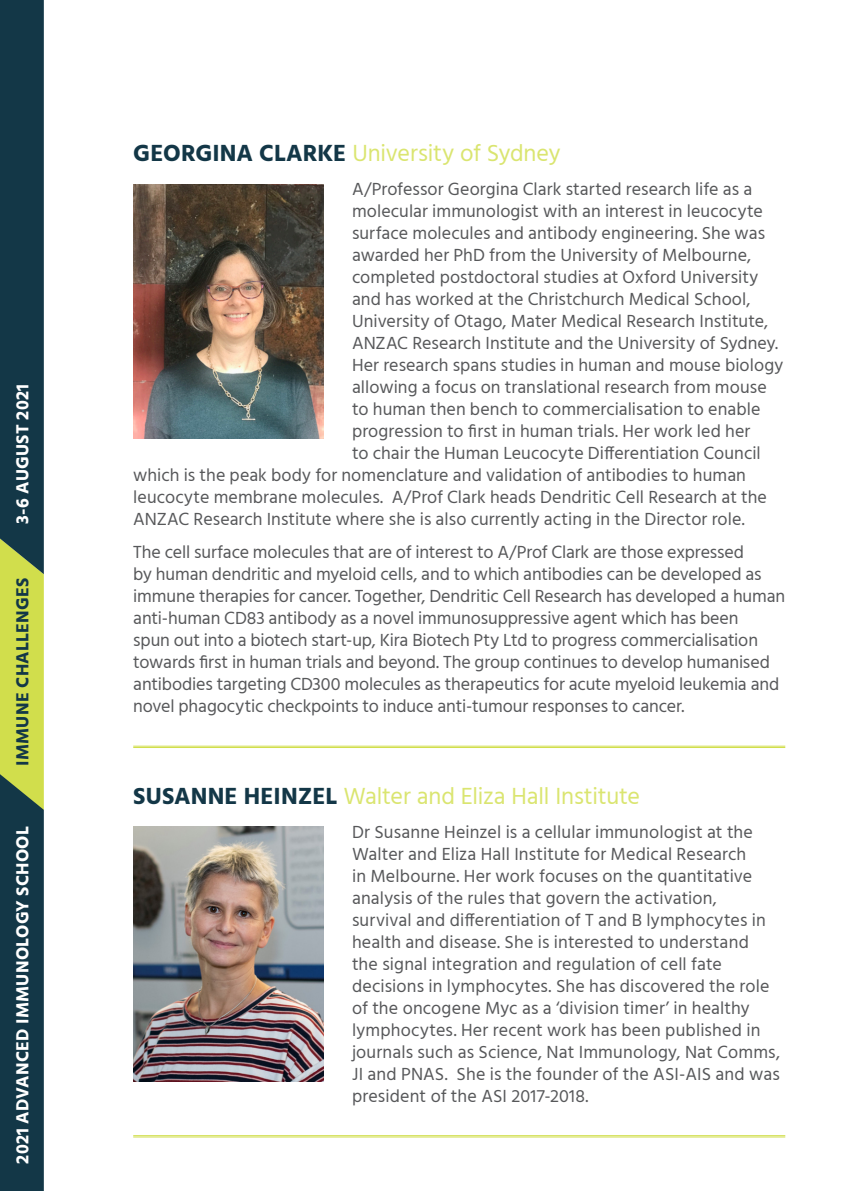
<style>
.page{position:relative;width:842px;height:1191px;background:#fff}
.page>*{position:absolute;margin:0;border:0;box-sizing:border-box;transform-origin:0 0}
.Sub_Heading{font:24px "Hind";letter-spacing:-.005em;color:#dae570}
.Body_Copy{font:18px/22px "Hind";color:#57585a}
.t1{font:700 18px "Hind";letter-spacing:.015em;color:#fff}
.t2{font:700 18px "Hind";letter-spacing:.015em;color:#133747}
.s1{font-weight:700;color:#133747}
</style>
<div class="page">
<svg style="left:0;top:0;width:44px;height:1191px;background:#395848"></svg>
<hr style="left:133px;top:745px;width:652px;height:1px;background:#d1de4c">
<hr style="left:133px;top:747px;width:652px;height:1px;background:#d1de4c">
<img style="left:133px;top:184px;width:191px;height:255px">
<hr style="left:133px;top:1135px;width:652px;height:1px;background:#d1de4c">
<hr style="left:133px;top:1136px;width:652px;height:1px;background:#d1de4c">
<img style="left:133px;top:827px;width:191px;height:254px">
<p class="t1" style="left:12px;top:524px;width:142px;rotate:-90deg">3-6 AUGUST 2021</p>
<p class="t2" style="left:12px;top:766px;width:189px;rotate:-90deg">IMMUNE CHALLENGES</p>
<p class="t1" style="left:12px;top:1163px;width:339px;rotate:-90deg">2021 ADVANCED IMMUNOLOGY SCHOOL</p>
<p class="Sub_Heading" style="left:133px;top:137px;width:429px"><span class="s1">GEORGINA CLARKE</span> University of Sydney</p>
<p class="Body_Copy" style="left:352px;top:179px;width:402px">A/Professor Georgina Clark started research life as a</p>
<p class="Body_Copy" style="left:352px;top:201px;width:412px">molecular immunologist with an interest in leucocyte</p>
<p class="Body_Copy" style="left:352px;top:223px;width:415px">surface molecules and antibody engineering. She was</p>
<p class="Body_Copy" style="left:352px;top:245px;width:401px">awarded her PhD from the University of Melbourne,</p>
<p class="Body_Copy" style="left:352px;top:267px;width:408px">completed postdoctoral studies at Oxford University</p>
<p class="Body_Copy" style="left:352px;top:289px;width:400px">and has worked at the Christchurch Medical School,</p>
<p class="Body_Copy" style="left:352px;top:311px;width:418px">University of Otago, Mater Medical Research Institute,</p>
<p class="Body_Copy" style="left:352px;top:333px;width:428px">ANZAC Research Institute and the University of Sydney.</p>
<p class="Body_Copy" style="left:352px;top:355px;width:433px">Her research spans studies in human and mouse biology</p>
<p class="Body_Copy" style="left:352px;top:377px;width:416px">allowing a focus on translational research from mouse</p>
<p class="Body_Copy" style="left:352px;top:399px;width:410px">to human then bench to commercialisation to enable</p>
<p class="Body_Copy" style="left:352px;top:421px;width:400px">progression to first in human trials. Her work led her</p>
<p class="Body_Copy" style="left:352px;top:443px;width:410px">to chair the Human Leucocyte Differentiation Council</p>
<p class="Body_Copy" style="left:133px;top:465px;width:614px">which is the peak body for nomenclature and validation of antibodies to human</p>
<p class="Body_Copy" style="left:133px;top:487px;width:635px">leucocyte membrane molecules. A/Prof Clark heads Dendritic Cell Research at the</p>
<p class="Body_Copy" style="left:133px;top:509px;width:613px">ANZAC Research Institute where she is also currently acting in the Director role.</p>
<p class="Body_Copy" style="left:133px;top:542px;width:653px">The cell surface molecules that are of interest to A/Prof Clark are those expressed<br>by human dendritic and myeloid cells, and to which antibodies can be developed as immune therapies for cancer. Together, Dendritic Cell Research has developed a human anti-human CD83 antibody as a novel immunosuppressive agent which has been<br>spun out into a biotech start-up, Kira Biotech Pty Ltd to progress commercialisation towards first in human trials and beyond. The group continues to develop humanised antibodies targeting CD300 molecules as therapeutics for acute myeloid leukemia and novel phagocytic checkpoints to induce anti-tumour responses to cancer.</p>
<p class="Sub_Heading" style="left:133px;top:780px;width:508px"><span class="s1">SUSANNE HEINZEL</span> Walter and Eliza Hall Institute</p>
<p class="Body_Copy" style="left:352px;top:821px;width:430px">Dr Susanne Heinzel is a cellular immunologist at the Walter and Eliza Hall Institute for Medical Research<br>in Melbourne. Her work focuses on the quantitative analysis of the rules that govern the activation, survival and differentiation of T and B lymphocytes in health and disease. She is interested to understand<br>the signal integration and regulation of cell fate decisions in lymphocytes. She has discovered the role of the oncogene Myc as a ‘division timer’ in healthy lymphocytes. Her recent work has been published in journals such as Science, Nat Immunology, Nat Comms, JI and PNAS. She is the founder of the ASI-AIS and was president of the ASI 2017-2018.</p>
</div>
